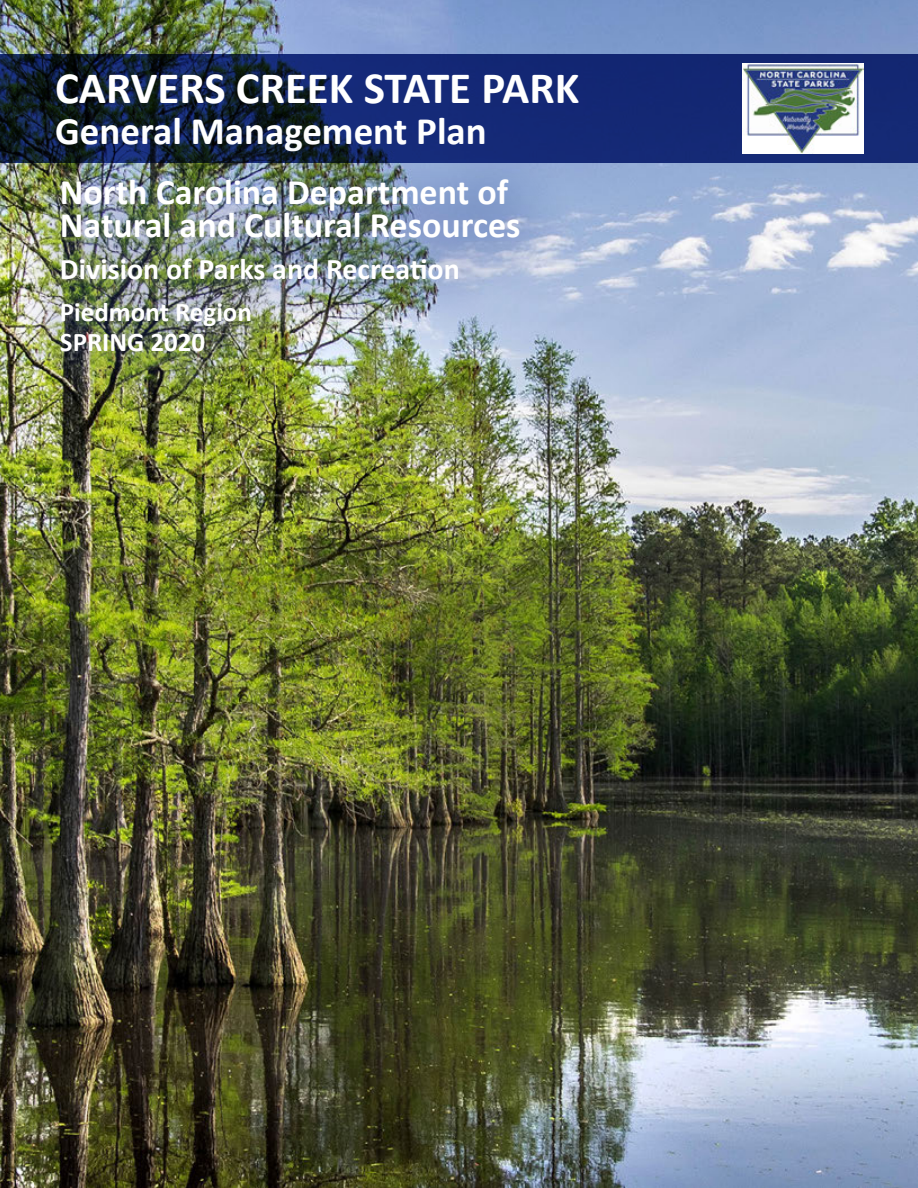
<style>
.page{position:relative;width:918px;height:1188px;background:#fff}
.page>*{position:absolute;margin:0;border:0;box-sizing:border-box;transform-origin:0 0}
.t1{font:700 45px "Calibri";color:#fff}
.t2{font:700 39px "Calibri";color:#fff}
.t3{font:700 36px/33px "Calibri";color:#fff}
.t4{font:700 30px "Calibri";color:#fff}
.t5{font:700 27px "Calibri";color:#fff}
</style>
<div class="page">
<img style="left:0;top:0;width:918px;height:1188px">
<svg style="left:0;top:54px;width:918px;height:109px;background:#12255f"></svg>
<img style="left:742px;top:63px;width:121px;height:90px">
<div style="left:7px;top:127px;width:574px;height:288px;background:#253f8e;opacity:.29"></div>
<p class="t1" style="left:55px;top:56px;width:526px">CARVERS CREEK STATE PARK</p>
<p class="t2" style="left:55px;top:103px;width:433px">General Management Plan</p>
<p class="t3" style="left:60px;top:175px;width:462px">North Carolina Department of<br>Natural and Cultural Resources</p>
<p class="t4" style="left:60px;top:248px;width:401px">Division of Parks and Recreation</p>
<p class="t5" style="left:60px;top:293px;width:194px">Piedmont Region</p>
<p class="t5" style="left:60px;top:323px;width:147px">SPRING 2020</p>
</div>
